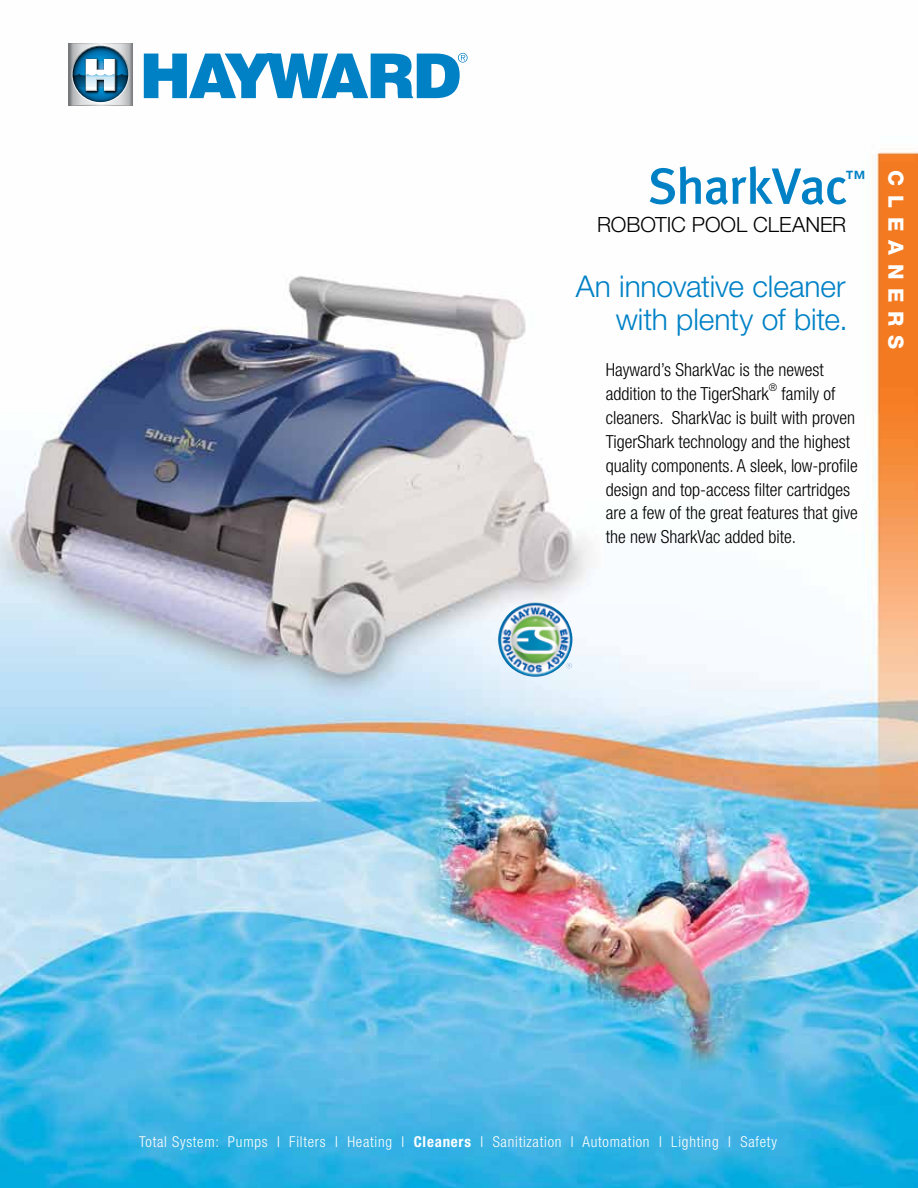
<style>
.page{position:relative;width:918px;height:1188px;background:#fff}
.page>*{position:absolute;margin:0;border:0;box-sizing:border-box;transform-origin:0 0}
.t1{font:500 51px "Meta Plus";letter-spacing:-.015em;color:#0081c6}
.t2{font:300 30px/33px "Helvetica Neue";letter-spacing:-.005em;color:#0081c6;text-align:right}
.t3{font:300 21px "Helvetica Neue";color:#000}
.t4{font:800 21px "Helvetica Neue";letter-spacing:.42em;color:#fff}
.t5{font:500 20.1px "Meta Plus";color:#0081c6}
.t6{font:300 condensed 18px/24px "Helvetica Neue";color:#000}
.t7{font:300 condensed 15px "Helvetica Neue";letter-spacing:.05em;color:#fff}
.t8{font:300 condensed 10.5px "Helvetica Neue";color:#000}
.s1{font-weight:700}
</style>
<div class="page">
<img style="left:0;top:52px;width:918px;height:1136px">
<img style="left:498px;top:602px;width:74px;height:75px">
<img style="left:56px;top:43px;width:92px;height:80px">
<svg style="left:69px;top:43px;width:63px;height:1px"></svg>
<svg style="left:73px;top:47px;width:55px;height:55px"></svg>
<svg style="left:69px;top:59px;width:63px;height:47px"></svg>
<svg style="left:144px;top:53px;width:324px;height:45px"></svg>
<h1 class="t1" style="left:648px;top:157px;width:201px">SharkVac</h1>
<p class="t5" style="left:845px;top:166px;width:22px">™</p>
<p class="t3" style="left:597px;top:212px;width:251px">robotic pool cleaner</p>
<h2 class="t2" style="left:576px;top:269px;width:273px">An innovative cleaner with plenty of bite.</h2>
<p class="t6" style="left:606px;top:357px;width:219px">Hayward’s SharkVac is the newest addition to the TigerShark</p>
<p class="t8" style="left:769px;top:381px;width:10px">®</p>
<p class="t6" style="left:606px;top:381px;width:254px;text-indent:176px">family of cleaners. SharkVac is built with proven TigerShark technology and the highest quality components. A sleek, low-profile design and top-access filter cartridges are a few of the great features that give the new SharkVac added bite.</p>
<p class="t4" style="left:908px;top:170px;width:180px;rotate:90deg">CLEANERS</p>
<p class="t7" style="left:139px;top:1133px;width:639px">Total System: Pumps I Filters I Heating I <span class="s1">Cleaners</span> I Sanitization I Automation I Lighting I Safety</p>
</div>
